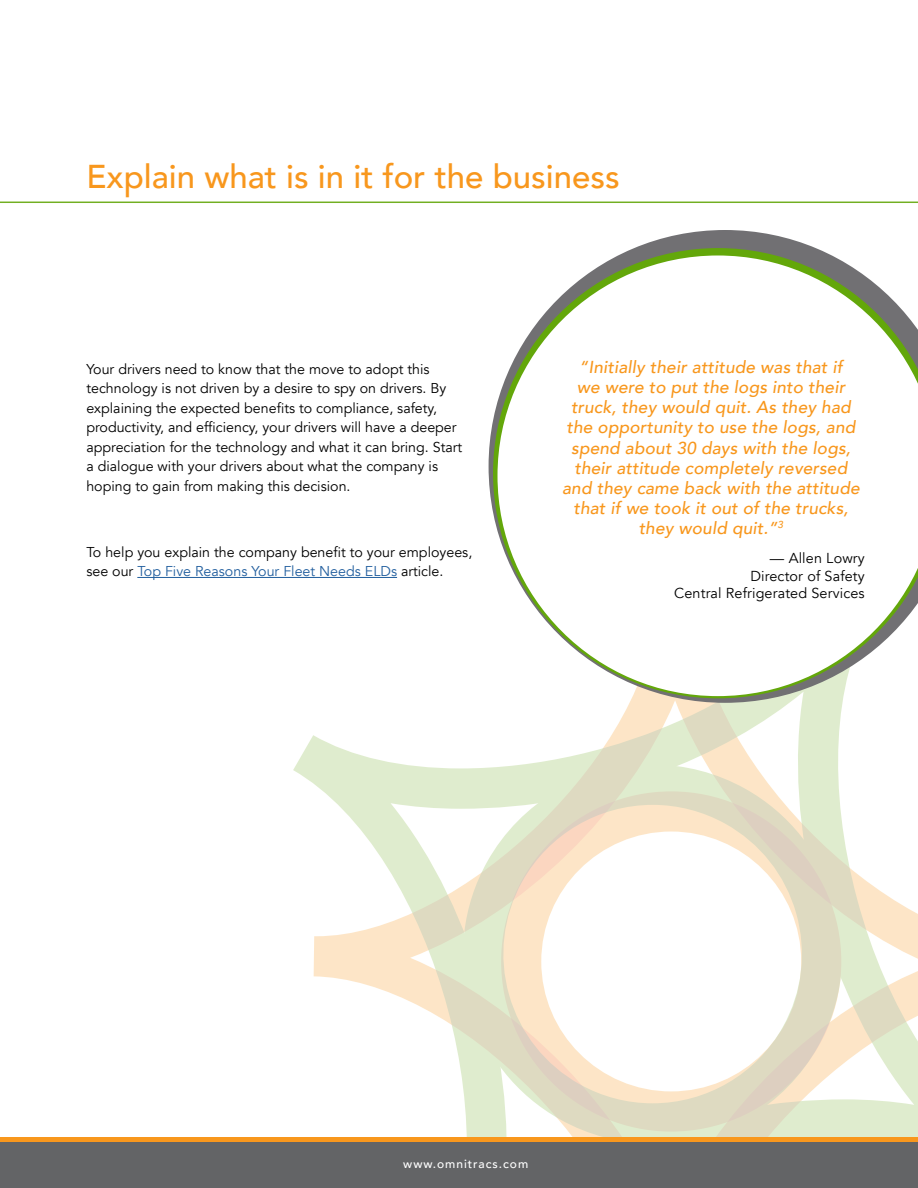
<style>
.page{position:relative;width:918px;height:1188px;background:#fff}
.page>*{position:absolute;margin:0;border:0;box-sizing:border-box;transform-origin:0 0}
.t1{font:500 33px "Avenir";color:#f8971d}
.t2{font:italic 500 17.25px/20.1px "Avenir";letter-spacing:.01em;color:#f8971d;text-align:center}
.t3{font:14.4px/17.2px "Avenir";letter-spacing:.01em;color:#000;text-align:right}
.t4{font:14.25px/19.5px "Avenir";color:#000}
.t5{font:500 12px "Avenir";letter-spacing:.08em;color:#fff}
.s1{color:#215e9e}
</style>
<div class="page">
<svg style="left:293px;top:703px;width:625px;height:434px"></svg>
<div style="left:0;top:1137px;width:918px;height:5px;background:#f8971d"></div>
<div style="left:0;top:1142px;width:918px;height:46px;background:#636466"></div>
<hr style="left:137px;top:577px;width:260px;height:1px;background:#215e9e">
<hr style="left:0;top:202px;width:918px;height:1px;background:#63a70a">
<svg style="left:489px;top:230px;width:354px;height:473px"></svg>
<svg style="left:493px;top:248px;width:351px;height:450px"></svg>
<svg style="left:498px;top:256px;width:420px;height:440px"></svg>
<h1 class="t1" style="left:86px;top:148px;width:535px">Explain what is in it for the business</h1>
<p class="t4" style="left:86px;top:359px;width:377px">Your drivers need to know that the move to adopt this technology is not driven by a desire to spy on drivers. By explaining the expected benefits to compliance, safety, productivity, and efficiency, your drivers will have a deeper appreciation for the technology and what it can bring. Start a dialogue with your drivers about what the company is hoping to gain from making this decision.</p>
<p class="t4" style="left:86px;top:542px;width:387px">To help you explain the company benefit to your employees, see our <span class="s1">Top Five Reasons Your Fleet Needs ELDs</span> article.</p>
<p class="t2" style="left:562px;top:357px;width:299px">“Initially their attitude was that if<br>we were to put the logs into their truck, they would quit. As they had the opportunity to use the logs, and spend about 30 days with the logs, their attitude completely reversed and they came back with the attitude that if we took it out of the trucks, they would quit.”<sup>3</sup></p>
<p class="t3" style="left:674px;top:550px;width:192px">— Allen Lowry<br>Director of Safety<br>Central Refrigerated Services</p>
<p class="t5" style="left:403px;top:1153px;width:126px">www.omnitracs.com</p>
</div>
